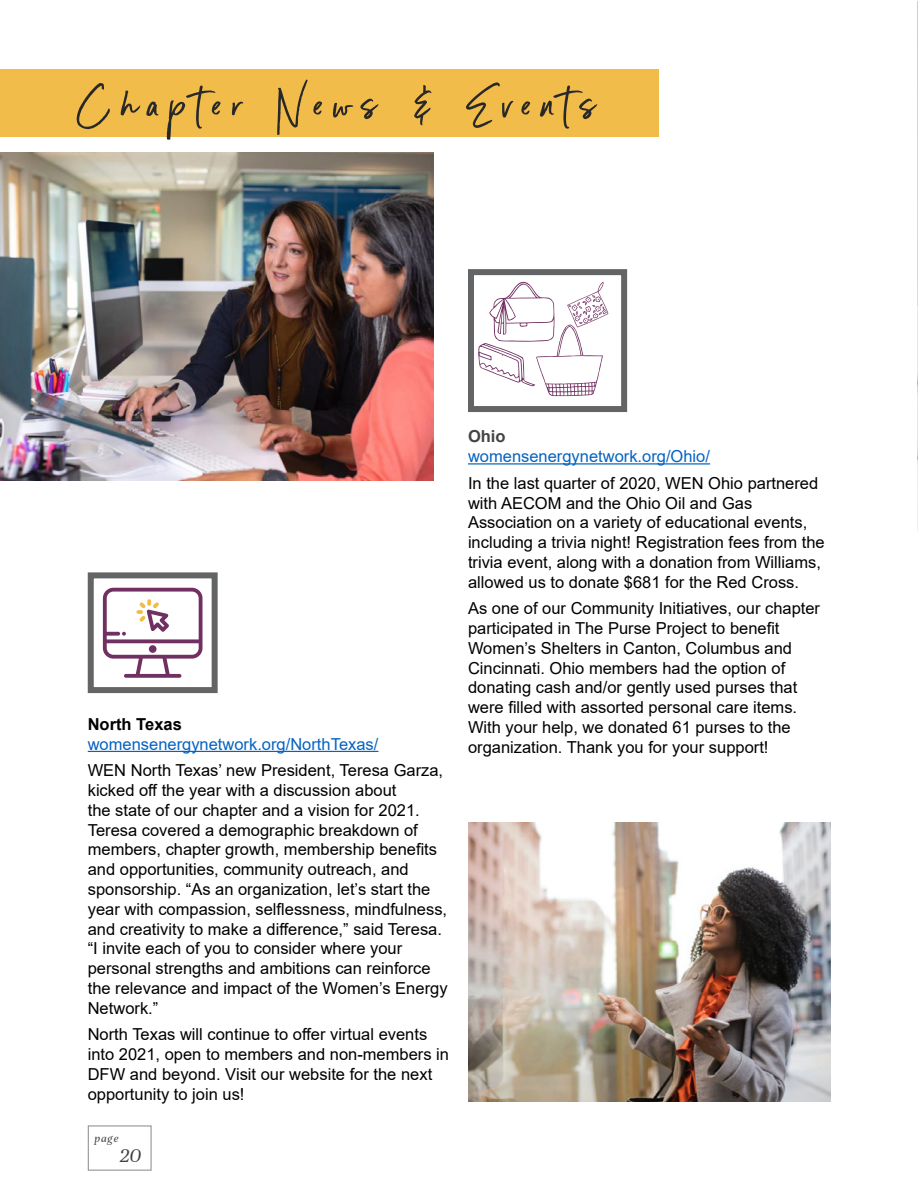
<style>
.page{position:relative;width:918px;height:1188px;background:#fff}
.page>*{position:absolute;margin:0;border:0;box-sizing:border-box;transform-origin:0 0}
.t1{font:69px "Backlash Script";letter-spacing:.15em;color:#292829}
.t2{font:italic 21px "Unna";color:#414042}
.t3{font:16.5px/19.8px "Arial";color:#000}
.t4{font:16.5px "Arial";color:#0563c1}
.t5{font:700 16.5px "Arial";color:#000}
.t6{font:700 16.5px "Arial";color:#444}
.t7{font:italic 12px "Unna";color:#414042}
</style>
<div class="page">
<div style="left:88px;top:1125px;width:64px;height:46px;border:1px solid #939598"></div>
<hr style="left:88px;top:751px;width:290px;height:1px;background:#0563c1">
<hr style="left:468px;top:463px;width:242px;height:2px;background:#0563c1">
<div style="left:88px;top:572px;width:130px;height:121px;border:6px solid #636465"></div>
<img style="left:468px;top:822px;width:362px;height:279px">
<img style="left:917px;top:1px;width:1px;height:529px">
<img style="left:0;top:152px;width:433px;height:328px">
<div style="left:468px;top:269px;width:159px;height:143px;border:6px solid #636465"></div>
<svg style="left:478px;top:282px;width:130px;height:114px"></svg>
<svg style="left:103px;top:588px;width:100px;height:90px"></svg>
<div style="left:0;top:69px;width:658px;height:68px;background:#f1bc49"></div>
<h1 class="t1" style="left:79px;top:71px;width:519px">Chapter News &amp; Events</h1>
<p class="t5" style="left:88px;top:712px;width:96px">North Texas</p>
<p class="t4" style="left:88px;top:733px;width:292px">womensenergynetwork.org/NorthTexas/</p>
<p class="t3" style="left:88px;top:760px;width:361px">WEN North Texas’ new President, Teresa Garza, kicked off the year with a discussion about<br>the state of our chapter and a vision for 2021.<br>Teresa covered a demographic breakdown of members, chapter growth, membership benefits and opportunities, community outreach, and sponsorship. “As an organization, let’s start the year with compassion, selflessness, mindfulness, and creativity to make a difference,” said Teresa. “I invite each of you to consider where your personal strengths and ambitions can reinforce the relevance and impact of the Women’s Energy Network.”</p>
<p class="t3" style="left:88px;top:1025px;width:363px">North Texas will continue to offer virtual events into 2021, open to members and non-members in DFW and beyond. Visit our website for the next opportunity to join us!</p>
<p class="t7" style="left:94px;top:1131px;width:26px">page</p>
<p class="t2" style="left:119px;top:1144px;width:23px">20</p>
<p class="t6" style="left:468px;top:425px;width:39px">Ohio</p>
<p class="t4" style="left:468px;top:445px;width:244px">womensenergynetwork.org/Ohio/</p>
<p class="t3" style="left:468px;top:473px;width:358px">In the last quarter of 2020, WEN Ohio partnered with AECOM and the Ohio Oil and Gas Association on a variety of educational events, including a trivia night! Registration fees from the trivia event, along with a donation from Williams, allowed us to donate $681 for the Red Cross.</p>
<p class="t3" style="left:468px;top:598px;width:354px">As one of our Community Initiatives, our chapter participated in The Purse Project to benefit Women’s Shelters in Canton, Columbus and Cincinnati. Ohio members had the option of donating cash and/or gently used purses that were filled with assorted personal care items.<br>With your help, we donated 61 purses to the organization. Thank you for your support!</p>
</div>
